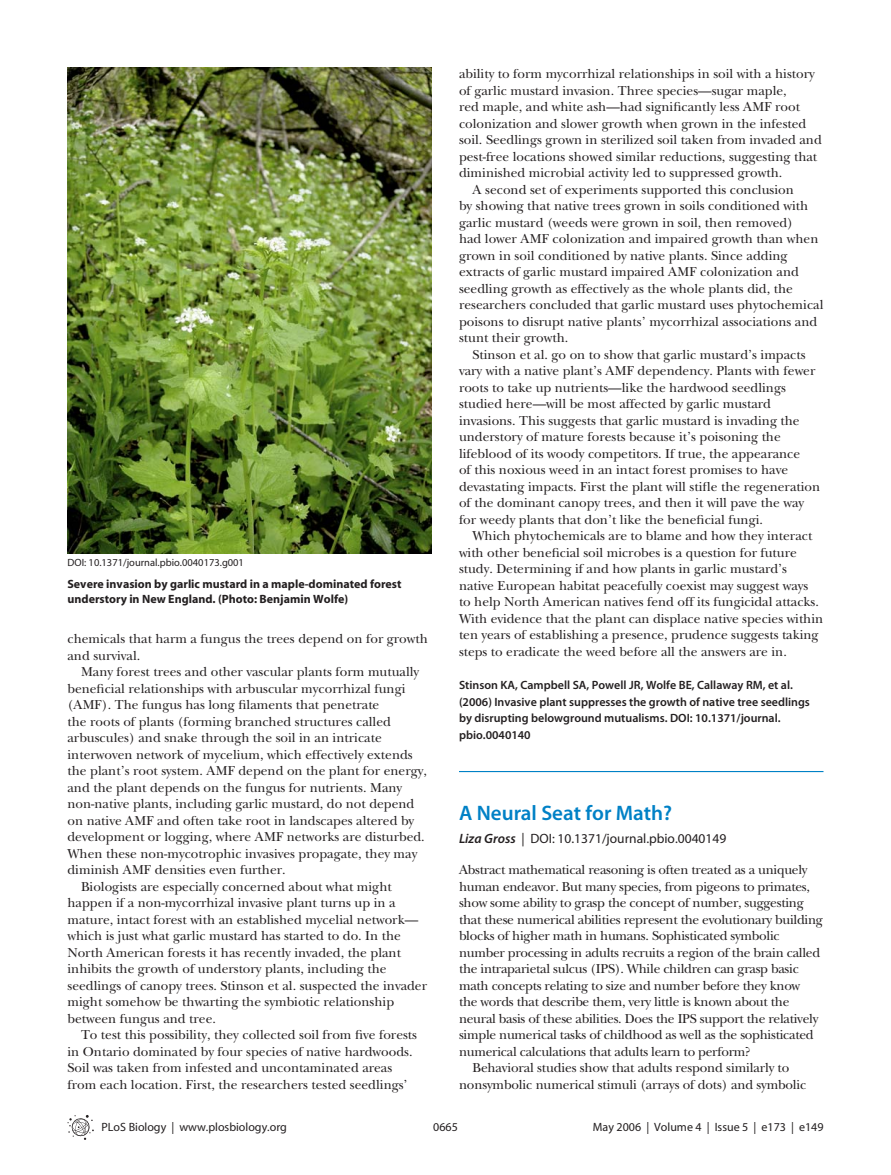
<style>
.page{position:relative;width:891px;height:1175px;background:#fff}
.page>*{position:absolute;margin:0;border:0;box-sizing:border-box;transform-origin:0 0}
.t1{font:600 21px "P Lo S Sans";color:#0081c6}
.t2{font:500 13.5px/16.5px "PLB Iserif";color:#231f20}
.t3{font:500 13.5px "PLB Iserif";letter-spacing:-.02em;color:#231f20}
.t4{font:13.5px "P Lo S Sans";color:#231f20}
.t5{font:600 12px/16.5px "P Lo S Sans";color:#231f20}
.t6{font:700 12px/15px "P Lo S Sans";color:#231f20}
.t7{font:12px "P Lo S Sans";color:#231f20}
.t8{font:10.5px "P Lo S Sans";color:#231f20}
.s1{font-weight:600;font-style:italic}
</style>
<div class="page">
<svg style="left:68px;top:1115px;width:26px;height:24px"></svg>
<img style="left:68px;top:68px;width:364px;height:485px">
<hr style="left:459px;top:771px;width:365px;height:1px;background:#0081c6">
<p class="t8" style="left:68px;top:556px;width:178px">DOI: 10.1371/journal.pbio.0040173.g001</p>
<p class="t6" style="left:68px;top:578px;width:336px">Severe invasion by garlic mustard in a maple-dominated forest understory in New England. (Photo: Benjamin Wolfe)</p>
<p class="t2" style="left:68px;top:631px;width:362px">chemicals that harm a fungus the trees depend on for growth and survival.</p>
<p class="t2" style="left:81px;top:664px;width:340px">Many forest trees and other vascular plants form mutually</p>
<p class="t2" style="left:68px;top:681px;width:340px">beneficial relationships with arbuscular mycorrhizal fungi</p>
<p class="t2" style="left:68px;top:697px;width:313px">(AMF). The fungus has long filaments that penetrate</p>
<p class="t2" style="left:68px;top:714px;width:325px">the roots of plants (forming branched structures called</p>
<p class="t2" style="left:68px;top:730px;width:316px">arbuscules) and snake through the soil in an intricate</p>
<p class="t2" style="left:68px;top:747px;width:347px">interwoven network of mycelium, which effectively extends</p>
<p class="t2" style="left:68px;top:763px;width:361px">the plant’s root system. AMF depend on the plant for energy,</p>
<p class="t2" style="left:68px;top:780px;width:336px">and the plant depends on the fungus for nutrients. Many</p>
<p class="t2" style="left:68px;top:796px;width:348px">non-native plants, including garlic mustard, do not depend</p>
<p class="t2" style="left:68px;top:813px;width:348px">on native AMF and often take root in landscapes altered by</p>
<p class="t2" style="left:68px;top:829px;width:359px">development or logging, where AMF networks are disturbed.</p>
<p class="t2" style="left:68px;top:846px;width:351px">When these non-mycotrophic invasives propagate, they may</p>
<p class="t2" style="left:68px;top:862px;width:220px">diminish AMF densities even further.</p>
<p class="t2" style="left:81px;top:879px;width:312px">Biologists are especially concerned about what might</p>
<p class="t2" style="left:68px;top:895px;width:330px">happen if a non-mycorrhizal invasive plant turns up in a</p>
<p class="t2" style="left:68px;top:912px;width:352px">mature, intact forest with an established mycelial network—</p>
<p class="t2" style="left:68px;top:928px;width:335px">which is just what garlic mustard has started to do. In the</p>
<p class="t2" style="left:68px;top:945px;width:335px">North American forests it has recently invaded, the plant</p>
<p class="t2" style="left:68px;top:961px;width:321px">inhibits the growth of understory plants, including the</p>
<p class="t2" style="left:68px;top:978px;width:361px">seedlings of canopy trees. Stinson et al. suspected the invader</p>
<p class="t2" style="left:68px;top:994px;width:328px">might somehow be thwarting the symbiotic relationship</p>
<p class="t2" style="left:68px;top:1011px;width:150px">between fungus and tree.</p>
<p class="t2" style="left:81px;top:1027px;width:338px">To test this possibility, they collected soil from five forests</p>
<p class="t2" style="left:68px;top:1044px;width:347px">in Ontario dominated by four species of native hardwoods.</p>
<p class="t2" style="left:68px;top:1060px;width:326px">Soil was taken from infested and uncontaminated areas</p>
<p class="t2" style="left:68px;top:1077px;width:342px">from each location. First, the researchers tested seedlings’</p>
<p class="t2" style="left:459px;top:66px;width:357px">ability to form mycorrhizal relationships in soil with a history</p>
<p class="t2" style="left:459px;top:83px;width:329px">of garlic mustard invasion. Three species—sugar maple,</p>
<p class="t2" style="left:459px;top:99px;width:343px">red maple, and white ash—had significantly less AMF root</p>
<p class="t2" style="left:459px;top:116px;width:349px">colonization and slower growth when grown in the infested</p>
<p class="t2" style="left:459px;top:132px;width:364px">soil. Seedlings grown in sterilized soil taken from invaded and</p>
<p class="t2" style="left:459px;top:149px;width:360px">pest-free locations showed similar reductions, suggesting that</p>
<p class="t2" style="left:459px;top:165px;width:325px">diminished microbial activity led to suppressed growth.</p>
<p class="t2" style="left:473px;top:182px;width:323px">A second set of experiments supported this conclusion</p>
<p class="t2" style="left:459px;top:198px;width:351px">by showing that native trees grown in soils conditioned with</p>
<p class="t2" style="left:459px;top:215px;width:336px">garlic mustard (weeds were grown in soil, then removed)</p>
<p class="t2" style="left:459px;top:231px;width:361px">had lower AMF colonization and impaired growth than when</p>
<p class="t2" style="left:459px;top:248px;width:330px">grown in soil conditioned by native plants. Since adding</p>
<p class="t2" style="left:459px;top:264px;width:341px">extracts of garlic mustard impaired AMF colonization and</p>
<p class="t2" style="left:459px;top:281px;width:335px">seedling growth as effectively as the whole plants did, the</p>
<p class="t2" style="left:459px;top:297px;width:366px">researchers concluded that garlic mustard uses phytochemical</p>
<p class="t2" style="left:459px;top:314px;width:360px">poisons to disrupt native plants’ mycorrhizal associations and</p>
<p class="t2" style="left:459px;top:330px;width:111px">stunt their growth.</p>
<p class="t2" style="left:473px;top:347px;width:335px">Stinson et al. go on to show that garlic mustard’s impacts</p>
<p class="t2" style="left:459px;top:363px;width:358px">vary with a native plant’s AMF dependency. Plants with fewer</p>
<p class="t2" style="left:459px;top:380px;width:328px">roots to take up nutrients—like the hardwood seedlings</p>
<p class="t2" style="left:459px;top:396px;width:314px">studied here—will be most affected by garlic mustard</p>
<p class="t2" style="left:459px;top:413px;width:342px">invasions. This suggests that garlic mustard is invading the</p>
<p class="t2" style="left:459px;top:429px;width:323px">understory of mature forests because it’s poisoning the</p>
<p class="t2" style="left:459px;top:446px;width:343px">lifeblood of its woody competitors. If true, the appearance</p>
<p class="t2" style="left:459px;top:462px;width:331px">of this noxious weed in an intact forest promises to have</p>
<p class="t2" style="left:459px;top:479px;width:363px">devastating impacts. First the plant will stifle the regeneration</p>
<p class="t2" style="left:459px;top:495px;width:347px">of the dominant canopy trees, and then it will pave the way</p>
<p class="t2" style="left:459px;top:512px;width:306px">for weedy plants that don’t like the beneficial fungi.</p>
<p class="t2" style="left:473px;top:528px;width:341px">Which phytochemicals are to blame and how they interact</p>
<p class="t2" style="left:459px;top:545px;width:339px">with other beneficial soil microbes is a question for future</p>
<p class="t2" style="left:459px;top:561px;width:330px">study. Determining if and how plants in garlic mustard’s</p>
<p class="t2" style="left:459px;top:578px;width:351px">native European habitat peacefully coexist may suggest ways</p>
<p class="t2" style="left:459px;top:594px;width:361px">to help North American natives fend off its fungicidal attacks.</p>
<p class="t2" style="left:459px;top:611px;width:366px">With evidence that the plant can displace native species within</p>
<p class="t2" style="left:459px;top:627px;width:361px">ten years of establishing a presence, prudence suggests taking</p>
<p class="t2" style="left:459px;top:644px;width:329px">steps to eradicate the weed before all the answers are in.</p>
<p class="t5" style="left:459px;top:678px;width:353px">Stinson KA, Campbell SA, Powell JR, Wolfe BE, Callaway RM, et al. (2006) Invasive plant suppresses the growth of native tree seedlings by disrupting belowground mutualisms. DOI: 10.1371/journal. pbio.0040140</p>
<h1 class="t1" style="left:459px;top:805px;width:215px">A Neural Seat for Math?</h1>
<p class="t4" style="left:459px;top:830px;width:269px"><span class="s1">Liza Gross</span> | DOI: 10.1371/journal.pbio.0040149</p>
<p class="t3" style="left:459px;top:864px;width:350px">Abstract mathematical reasoning is often treated as a uniquely</p>
<p class="t3" style="left:459px;top:880px;width:352px">human endeavor. But many species, from pigeons to primates,</p>
<p class="t3" style="left:459px;top:897px;width:346px">show some ability to grasp the concept of number, suggesting</p>
<p class="t3" style="left:459px;top:913px;width:365px">that these numerical abilities represent the evolutionary building</p>
<p class="t3" style="left:459px;top:930px;width:322px">blocks of higher math in humans. Sophisticated symbolic</p>
<p class="t3" style="left:459px;top:946px;width:363px">number processing in adults recruits a region of the brain called</p>
<p class="t3" style="left:459px;top:963px;width:341px">the intraparietal sulcus (IPS). While children can grasp basic</p>
<p class="t3" style="left:459px;top:979px;width:343px">math concepts relating to size and number before they know</p>
<p class="t3" style="left:459px;top:996px;width:332px">the words that describe them, very little is known about the</p>
<p class="t3" style="left:459px;top:1012px;width:361px">neural basis of these abilities. Does the IPS support the relatively</p>
<p class="t3" style="left:459px;top:1029px;width:356px">simple numerical tasks of childhood as well as the sophisticated</p>
<p class="t3" style="left:459px;top:1045px;width:293px">numerical calculations that adults learn to perform?</p>
<p class="t2" style="left:472px;top:1060px;width:318px">Behavioral studies show that adults respond similarly to</p>
<p class="t2" style="left:459px;top:1077px;width:349px">nonsymbolic numerical stimuli (arrays of dots) and symbolic</p>
<p class="t7" style="left:102px;top:1119px;width:187px">PLoS Biology | www.plosbiology.org</p>
<p class="t7" style="left:433px;top:1119px;width:26px">0665</p>
<p class="t7" style="left:593px;top:1119px;width:232px">May 2006 | Volume 4 | Issue 5 | e173 | e149</p>
</div>
